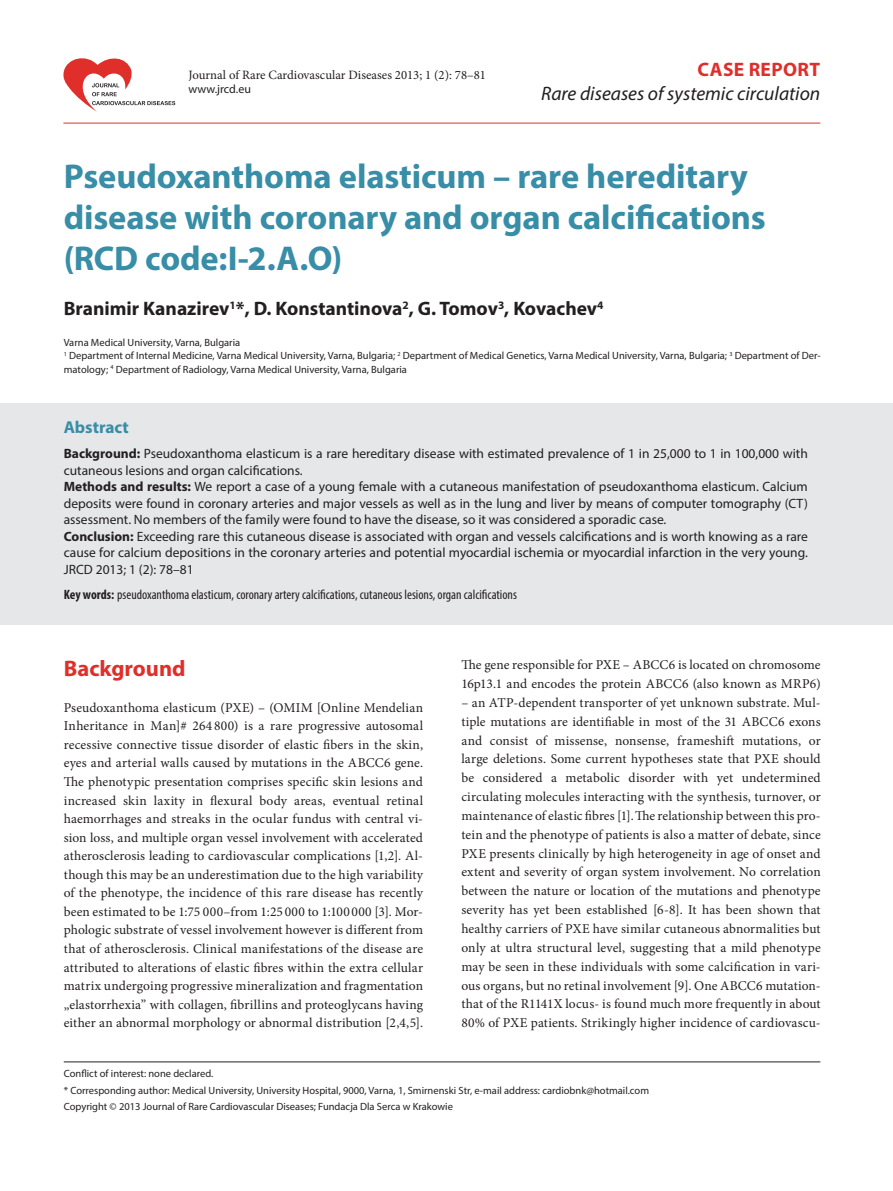
<style>
.page{position:relative;width:893px;height:1191px;background:#fff}
.page>*{position:absolute;margin:0;border:0;box-sizing:border-box;transform-origin:0 0}
.t1{font:700 34.5px/41.4px "Myriad Pro";letter-spacing:-.005em;color:#388da7}
.t2{font:700 22.5px "Myriad Pro";color:#e02f2b}
.t3{font:700 19.5px "Myriad Pro";color:#231f20}
.t4{font:italic 19.5px "Myriad Pro";color:#231f20}
.t5{font:700 19.5px "Myriad Pro";letter-spacing:.02em;color:#e02f2b}
.t6{font:700 17.25px "Myriad Pro";color:#388da7}
.t7{font:13.5px/18.9px "Minion Pro";letter-spacing:.005em;color:#231f20;text-align:justify}
.t8{font:13.5px/16.5px "Myriad Pro";color:#231f20}
.t9{font:condensed 13.5px "Myriad Pro";color:#231f20}
.t10{font:12.75px "Minion Pro";color:#231f20}
.t11{font:12px "Myriad Pro";color:#231f20}
.t12{font:10.5px/16.5px "Myriad Pro";color:#231f20}
.s1{font-weight:700}
</style>
<div class="page">
<hr style="left:63px;top:123px;width:757px;height:1px;background:#e02f2b">
<svg style="left:63px;top:58px;width:112px;height:54px"></svg>
<hr style="left:64px;top:1061px;width:756px;height:1px;background:#231f20">
<div style="left:0;top:403px;width:893px;height:221px;background:#e6e7e9"></div>
<p class="t10" style="left:188px;top:66px;width:299px">Journal of Rare Cardiovascular Diseases 2013; 1 (2): 78–81</p>
<p class="t11" style="left:188px;top:81px;width:64px">www.jrcd.eu</p>
<h3 class="t5" style="left:698px;top:57px;width:124px">CASE REPORT</h3>
<h3 class="t4" style="left:541px;top:81px;width:281px">Rare diseases of systemic circulation</h3>
<h1 class="t1" style="left:64px;top:154px;width:703px">Pseudoxanthoma elasticum – rare hereditary disease with coronary and organ calcifications (RCD code:I-2.A.O)</h1>
<h3 class="t3" style="left:64px;top:296px;width:541px">Branimir Kanazirev<sup>1</sup>*, D. Konstantinova<sup>2</sup>, G. Tomov<sup>3</sup>, Kovachev<sup>4</sup></h3>
<p class="t12" style="left:64px;top:335px;width:758px;line-height:13.5px">Varna Medical University, Varna, Bulgaria<br><sup>1</sup> Department of Internal Medicine, Varna Medical University, Varna, Bulgaria; <sup>2</sup> Department of Medical Genetics, Varna Medical University, Varna, Bulgaria; <sup>3</sup> Department of Der‑ matology; <sup>4</sup> Department of Radiology, Varna Medical University, Varna, Bulgaria</p>
<p class="t6" style="left:64px;top:416px;width:67px">Abstract</p>
<p class="t8" style="left:64px;top:445px;width:746px"><span class="s1">Background:</span> Pseudoxanthoma elasticum is a rare hereditary disease with estimated prevalence of 1 in 25,000 to 1 in 100,000 with cutaneous lesions and organ calcifications.<br><span class="s1">Methods and results:</span> We report a case of a young female with a cutaneous manifestation of pseudoxanthoma elasticum. Calcium deposits were found in coronary arteries and major vessels as well as in the lung and liver by means of computer tomography (CT) assessment. No members of the family were found to have the disease, so it was considered a sporadic case.<br><span class="s1">Conclusion:</span> Exceeding rare this cutaneous disease is associated with organ and vessels calcifications and is worth knowing as a rare cause for calcium depositions in the coronary arteries and potential myocardial ischemia or myocardial infarction in the very young.<br>JRCD 2013; 1 (2): 78–81</p>
<p class="t9" style="left:64px;top:586px;width:455px"><span class="s1">Key words:</span> pseudoxanthoma elasticum, coronary artery calcifications, cutaneous lesions, organ calcifications</p>
<h2 class="t2" style="left:64px;top:654px;width:123px">Background</h2>
<p class="t7" style="left:64px;top:698px;width:361px">Pseudoxanthoma elasticum (PXE) – (OMIM [Online Mendelian Inheritance in Man]# 264 800) is a rare progressive autosomal recessive connective tissue disorder of elastic fibers in the skin, eyes and arterial walls caused by mutations in the ABCC6 gene.<br>The phenotypic presentation comprises specific skin lesions and increased skin laxity in flexural body areas, eventual retinal haemorrhages and streaks in the ocular fundus with central vi‑ sion loss, and multiple organ vessel involvement with accelerated atherosclerosis leading to cardiovascular complications [1,2]. Al‑ though this may be an underestimation due to the high variability of the phenotype, the incidence of this rare disease has recently been estimated to be 1:75 000–from 1:25 000 to 1:100 000 [3]. Mor‑ phologic substrate of vessel involvement however is different from that of atherosclerosis. Clinical manifestations of the disease are attributed to alterations of elastic fibres within the extra cellular matrix undergoing progressive mineralization and fragmentation „elastorrhexia” with collagen, fibrillins and proteoglycans having either an abnormal morphology or abnormal distribution [2,4,5].</p>
<p class="t7" style="left:461px;top:655px;width:361px">The gene responsible for PXE – ABCC6 is located on chromosome<br>16p13.1 and encodes the protein ABCC6 (also known as MRP6)</p>
<p class="t7" style="left:461px;top:693px;width:361px">– an ATP‑dependent transporter of yet unknown substrate. Mul‑ tiple mutations are identifiable in most of the 31 ABCC6 exons and consist of missense, nonsense, frameshift mutations, or large deletions. Some current hypotheses state that PXE should be considered a metabolic disorder with yet undetermined circulating molecules interacting with the synthesis, turnover, or maintenance of elastic fibres [1].The relationship between this pro‑ tein and the phenotype of patients is also a matter of debate, since PXE presents clinically by high heterogeneity in age of onset and extent and severity of organ system involvement. No correlation between the nature or location of the mutations and phenotype severity has yet been established [6-8]. It has been shown that healthy carriers of PXE have similar cutaneous abnormalities but only at ultra structural level, suggesting that a mild phenotype may be seen in these individuals with some calcification in vari‑ ous organs, but no retinal involvement [9]. One ABCC6 mutation&shy;that of the R1141X locus- is found much more frequently in about 80% of PXE patients. Strikingly higher incidence of cardiovascu‑</p>
<p class="t12" style="left:64px;top:1065px;width:587px">Conflict of interest: none declared.<br>* Corresponding author: Medical University, University Hospital, 9000, Varna, 1, Smirnenski Str, e‑mail address: cardiobnk@hotmail.com<br>Copyright © 2013 Journal of Rare Cardiovascular Diseases; Fundacja Dla Serca w Krakowie</p>
</div>
